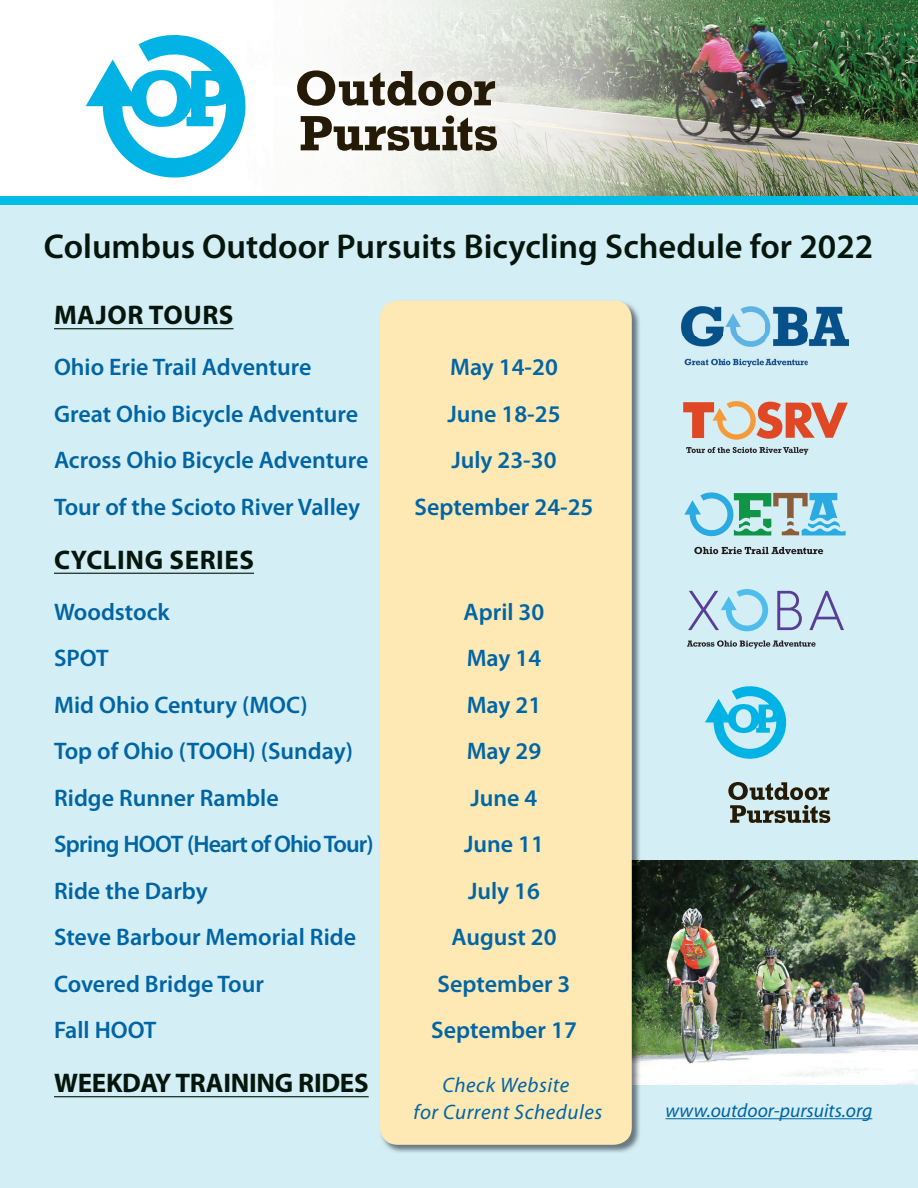
<style>
.page{position:relative;width:918px;height:1188px;background:#fff}
.page>*{position:absolute;margin:0;border:0;box-sizing:border-box;transform-origin:0 0}
.t1{font:600 34.5px "Myriad Pro";color:#05170c}
.t2{font:700 27px "Myriad Pro";letter-spacing:.02em;color:#05170c}
.t3{font:700 27px "Myriad Pro";letter-spacing:-.005em;color:#05170c}
.t4{font:600 24px "Myriad Pro";color:#0065a4}
.t5{font:600 24px "Myriad Pro";letter-spacing:-.04em;color:#0065a4}
.t6{font:italic 21px/27px "Myriad Pro";letter-spacing:.025em;color:#0065a4;text-align:center}
.t7{font:italic 19.5px "Myriad Pro";color:#0065a4}
</style>
<div class="page">
<img style="left:300px;top:0;width:618px;height:196px">
<div style="left:0;top:200px;width:918px;height:988px;background:#d4eef5"></div>
<img style="left:640px;top:861px;width:278px;height:224px">
<img style="left:379px;top:300px;width:261px;height:853px">
<div style="left:380px;top:301px;width:252px;height:844px;background:#fee8b4;border-radius:18px"></div>
<div style="left:0;top:196px;width:918px;height:10px;background:#02bce5"></div>
<svg style="left:297px;top:70px;width:198px;height:36px"></svg>
<svg style="left:301px;top:115px;width:196px;height:36px"></svg>
<svg style="left:86px;top:35px;width:160px;height:143px"></svg>
<svg style="left:683px;top:401px;width:165px;height:39px"></svg>
<svg style="left:686px;top:447px;width:122px;height:8px"></svg>
<img style="left:682px;top:307px;width:167px;height:59px">
<hr style="left:666px;top:1118px;width:206px;height:1px;background:#0065a4">
<svg style="left:688px;top:589px;width:80px;height:42px"></svg>
<svg style="left:777px;top:591px;width:25px;height:39px"></svg>
<svg style="left:809px;top:591px;width:35px;height:39px"></svg>
<svg style="left:687px;top:640px;width:129px;height:8px"></svg>
<svg style="left:705px;top:686px;width:82px;height:73px"></svg>
<svg style="left:728px;top:782px;width:102px;height:41px"></svg>
<svg style="left:684px;top:492px;width:162px;height:45px"></svg>
<svg style="left:694px;top:547px;width:129px;height:7px"></svg>
<hr style="left:54px;top:328px;width:180px;height:1px;background:#05170c">
<hr style="left:54px;top:573px;width:200px;height:1px;background:#05170c">
<hr style="left:54px;top:1096px;width:315px;height:1px;background:#05170c">
<h1 class="t1" style="left:44px;top:225px;width:831px">Columbus Outdoor Pursuits Bicycling Schedule for 2022</h1>
<p class="t2" style="left:54px;top:298px;width:181px">MAJOR TOURS</p>
<p class="t4" style="left:54px;top:352px;width:259px">Ohio Erie Trail Adventure</p>
<p class="t4" style="left:450px;top:352px;width:109px">May 14-20</p>
<p class="t4" style="left:54px;top:398px;width:306px">Great Ohio Bicycle Adventure</p>
<p class="t4" style="left:447px;top:398px;width:115px">June 18-25</p>
<p class="t4" style="left:54px;top:445px;width:316px">Across Ohio Bicycle Adventure</p>
<p class="t4" style="left:451px;top:445px;width:107px">July 23-30</p>
<p class="t4" style="left:54px;top:491px;width:308px">Tour of the Scioto River Valley</p>
<p class="t4" style="left:415px;top:491px;width:180px">September 24-25</p>
<p class="t2" style="left:54px;top:542px;width:202px">CYCLING SERIES</p>
<p class="t4" style="left:54px;top:596px;width:117px">Woodstock</p>
<p class="t4" style="left:464px;top:596px;width:82px">April 30</p>
<p class="t4" style="left:54px;top:643px;width:56px">SPOT</p>
<p class="t4" style="left:467px;top:643px;width:76px">May 14</p>
<p class="t4" style="left:54px;top:689px;width:255px">Mid Ohio Century (MOC)</p>
<p class="t4" style="left:467px;top:689px;width:76px">May 21</p>
<p class="t4" style="left:54px;top:736px;width:300px">Top of Ohio (TOOH) (Sunday)</p>
<p class="t4" style="left:467px;top:736px;width:76px">May 29</p>
<p class="t4" style="left:54px;top:782px;width:226px">Ridge Runner Ramble</p>
<p class="t4" style="left:470px;top:782px;width:69px">June 4</p>
<p class="t5" style="left:54px;top:829px;width:321px">Spring HOOT (Heart of Ohio Tour)</p>
<p class="t4" style="left:464px;top:829px;width:81px">June 11</p>
<p class="t4" style="left:54px;top:875px;width:155px">Ride the Darby</p>
<p class="t4" style="left:468px;top:875px;width:73px">July 16</p>
<p class="t4" style="left:54px;top:922px;width:304px">Steve Barbour Memorial Ride</p>
<p class="t4" style="left:451px;top:922px;width:107px">August 20</p>
<p class="t4" style="left:54px;top:968px;width:212px">Covered Bridge Tour</p>
<p class="t4" style="left:438px;top:968px;width:134px">September 3</p>
<p class="t4" style="left:54px;top:1015px;width:104px">Fall HOOT</p>
<p class="t4" style="left:431px;top:1015px;width:147px">September 17</p>
<p class="t3" style="left:54px;top:1066px;width:316px">WEEKDAY TRAINING RIDES</p>
<p class="t6" style="left:414px;top:1071px;width:190px">Check Website<br>for Current Schedules</p>
<p class="t7" style="left:666px;top:1098px;width:208px">www.outdoor-pursuits.org</p>
</div>
